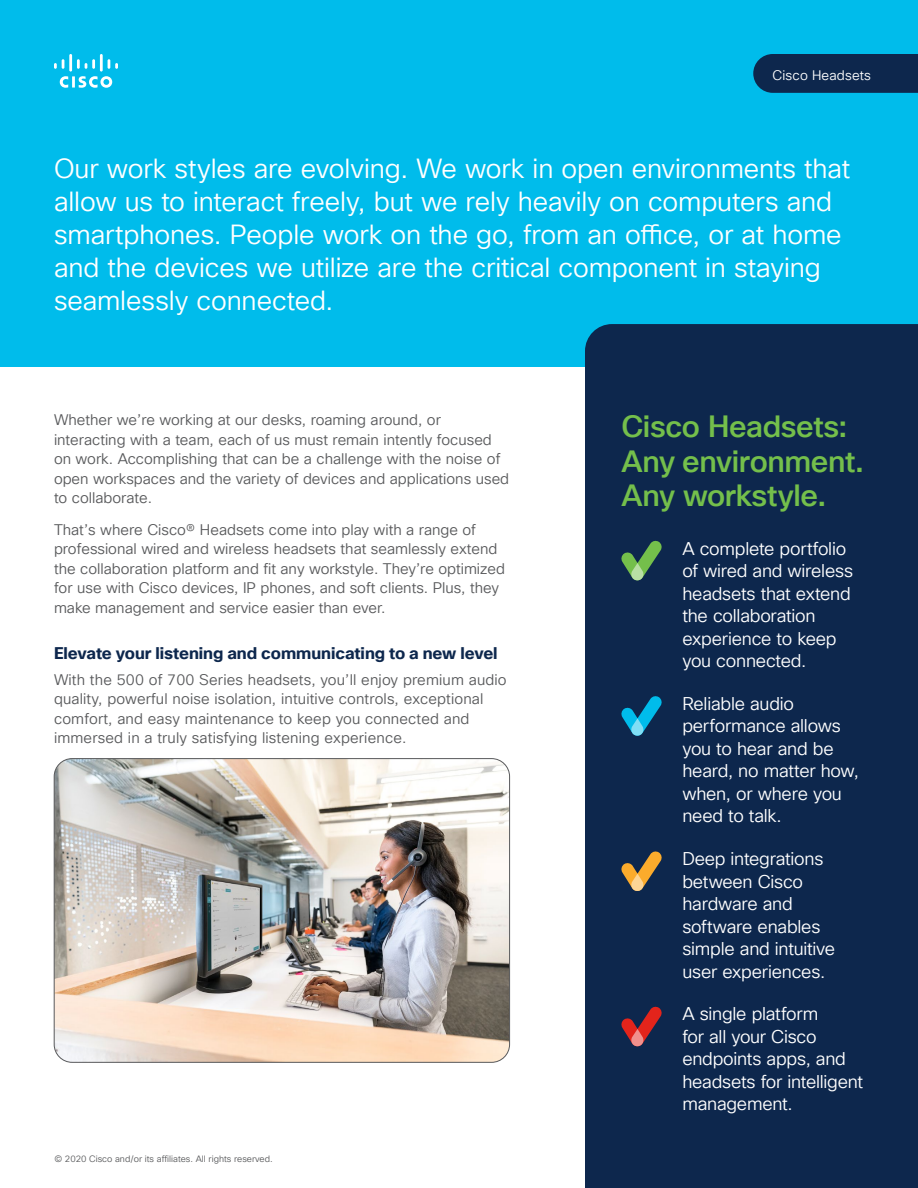
<style>
.page{position:relative;width:918px;height:1188px;background:#fff}
.page>*{position:absolute;margin:0;border:0;box-sizing:border-box;transform-origin:0 0}
.t1{font:500 30px/34.5px "Cisco Sans TT";letter-spacing:-.015em;color:#74bf4b}
.t2{font:27px/33px "Cisco Sans TT Light";letter-spacing:-.005em;color:#fff}
.t3{font:18px/22.5px "Cisco Sans TT Light";letter-spacing:-.015em;color:#fff}
.t4{font:700 16.5px "Cisco Sans TT";letter-spacing:-.005em;color:#0d274d}
.t5{font:15px/19.5px "Cisco Sans TT Light";color:#58595b}
.t6{font:13.5px "Cisco Sans TT Light";letter-spacing:.01em;color:#fff}
.t7{font:9px "Cisco Sans TT Light";color:#58595b}
</style>
<div class="page">
<div style="left:0;top:0;width:918px;height:366px;background:#00bceb"></div>
<img style="left:54px;top:759px;width:456px;height:303px">
<div style="left:54px;top:758px;width:456px;height:305px;border:1px solid #58595b;border-radius:18px"></div>
<div style="left:585px;top:324px;width:333px;height:864px;background:#0d274d"></div>
<svg style="left:621px;top:1006px;width:41px;height:41px;background:#6a2e40"></svg>
<svg style="left:621px;top:695px;width:41px;height:41px;background:#116991"></svg>
<svg style="left:621px;top:851px;width:41px;height:41px;background:#736347"></svg>
<svg style="left:621px;top:540px;width:41px;height:41px;background:#3e6b53"></svg>
<div style="left:753px;top:54px;width:165px;height:39px;background:#0d274d"></div>
<svg style="left:54px;top:54px;width:64px;height:34px"></svg>
<p class="t6" style="left:773px;top:66px;width:100px">Cisco Headsets</p>
<p class="t2" style="left:54px;top:153px;width:798px">Our work styles are evolving. We work in open environments that allow us to interact freely, but we rely heavily on computers and smartphones. People work on the go, from an office, or at home and the devices we utilize are the critical component in staying seamlessly connected.</p>
<p class="t5" style="left:54px;top:411px;width:457px">Whether we’re working at our desks, roaming around, or interacting with a team, each of us must remain intently focused on work. Accomplishing that can be a challenge with the noise of open workspaces and the variety of devices and applications used to collaborate.</p>
<p class="t5" style="left:54px;top:520px;width:452px">That’s where Cisco® Headsets come into play with a range of professional wired and wireless headsets that seamlessly extend the collaboration platform and fit any workstyle. They’re optimized for use with Cisco devices, IP phones, and soft clients. Plus, they make management and service easier than ever.</p>
<p class="t4" style="left:54px;top:643px;width:445px">Elevate your listening and communicating to a new level</p>
<p class="t5" style="left:54px;top:670px;width:454px">With the 500 of 700 Series headsets, you’ll enjoy premium audio quality, powerful noise isolation, intuitive controls, exceptional comfort, and easy maintenance to keep you connected and immersed in a truly satisfying listening experience.</p>
<p class="t7" style="left:54px;top:1153px;width:220px">© 2020 Cisco and/or its affiliates. All rights reserved.</p>
<h1 class="t1" style="left:621px;top:410px;width:244px">Cisco Headsets:<br>Any environment.<br>Any workstyle.</h1>
<p class="t3" style="left:682px;top:538px;width:172px">A complete portfolio of wired and wireless headsets that extend the collaboration experience to keep you connected.</p>
<p class="t3" style="left:682px;top:693px;width:178px">Reliable audio performance allows you to hear and be heard, no matter how, when, or where you need to talk.</p>
<p class="t3" style="left:682px;top:848px;width:154px">Deep integrations between Cisco hardware and software enables simple and intuitive user experiences.</p>
<p class="t3" style="left:682px;top:1003px;width:182px">A single platform<br>for all your Cisco endpoints apps, and headsets for intelligent management.</p>
</div>
